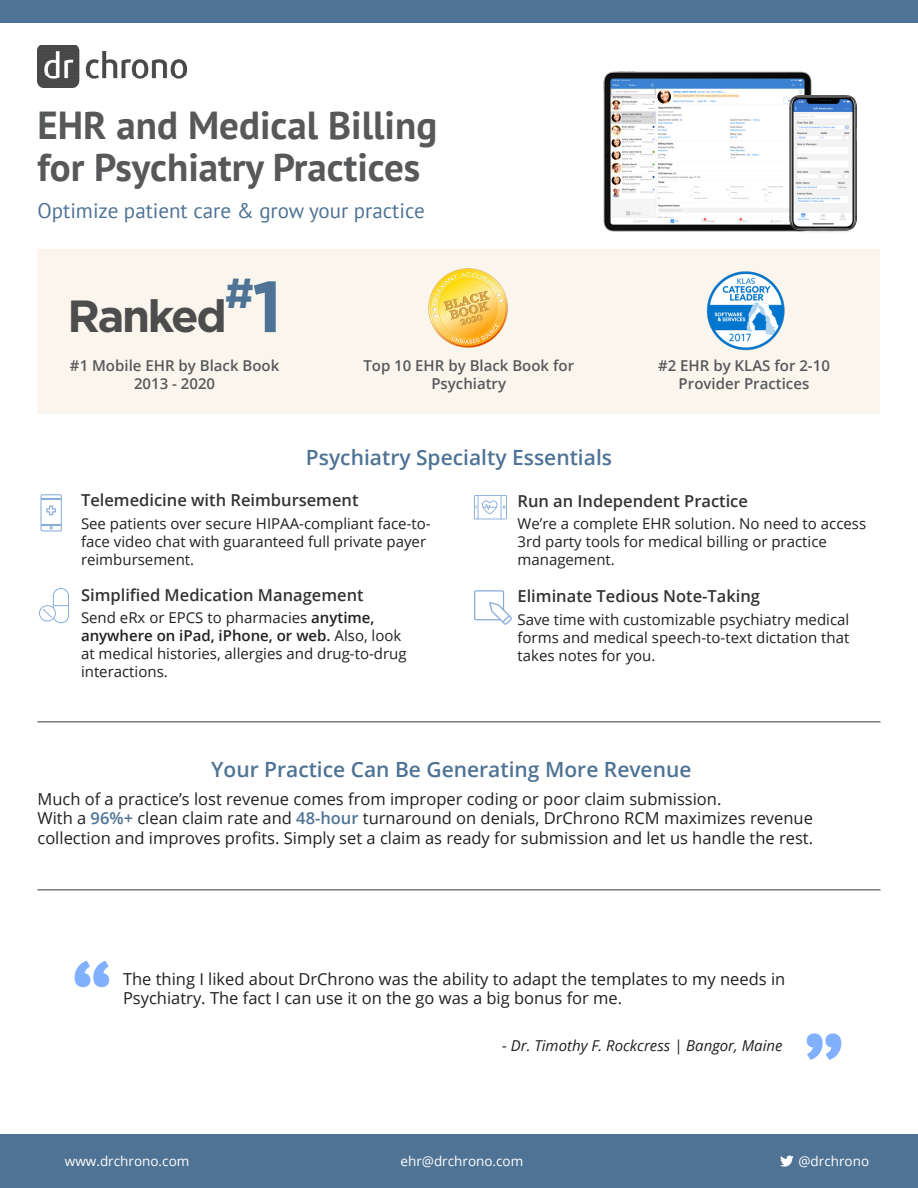
<style>
.page{position:relative;width:918px;height:1188px;background:#fff}
.page>*{position:absolute;margin:0;border:0;box-sizing:border-box;transform-origin:0 0}
.headline{font:700 108px "PT Sans";color:#80b0fe}
.t1{font:700 45px "Gotham";letter-spacing:-.05em;color:#4d4d4d}
.t2{font:700 42px "Gotham";color:#4f7395}
.t3{font:700 39px "PT Sans";color:#57585a}
.t4{font:600 21px "Open Sans";color:#4f7395}
.t5{font:21px "PT Sans";color:#4f7395}
.body{font:16.5px/19.8px "Open Sans";color:#231f20}
.headline-2{font:16.5px/19.8px "Open Sans";color:#231f20}
.t6{font:600 16.5px "Open Sans";color:#323332}
.body-2{font:15px/18px "Open Sans";color:#231f20}
.headline-3{font:600 15px/18px "Open Sans";color:#57585a;text-align:center}
.headline-4{font:italic 15px "Open Sans";color:#231f20}
.headline-5{font:13.5px "Open Sans";color:#fff}
.s1{font-size:72px}
.s2{font-weight:600}
.s3{font-weight:600;color:#4f7395}
</style>
<div class="page">
<div style="left:38px;top:249px;width:842px;height:165px;background:#faf6ed"></div>
<img style="left:707px;top:271px;width:78px;height:80px">
<hr style="left:38px;top:722px;width:842px;height:1px;background:#3b3532">
<svg style="left:474px;top:590px;width:38px;height:35px"></svg>
<hr style="left:38px;top:890px;width:842px;height:1px;background:#3b3532">
<svg style="left:39px;top:588px;width:30px;height:35px"></svg>
<svg style="left:40px;top:494px;width:22px;height:37px"></svg>
<svg style="left:474px;top:495px;width:33px;height:24px"></svg>
<img style="left:38px;top:45px;width:149px;height:42px">
<div style="left:0;top:0;width:918px;height:23px;background:#4f7395"></div>
<img style="left:428px;top:268px;width:80px;height:80px">
<div style="left:0;top:1134px;width:918px;height:54px;background:#4f7395"></div>
<svg style="left:780px;top:1156px;width:14px;height:11px"></svg>
<img style="left:603px;top:71px;width:209px;height:161px">
<img style="left:789px;top:95px;width:67px;height:137px">
<p class="t3" style="left:38px;top:99px;width:401px">EHR and Medical Billing</p>
<p class="t3" style="left:38px;top:141px;width:384px">for Psychiatry Practices</p>
<p class="t5" style="left:38px;top:197px;width:389px">Optimize patient care &amp; grow your practice</p>
<p class="t2" style="left:225px;top:265px;width:59px">#<span class="s1">1</span></p>
<p class="t1" style="left:68px;top:286px;width:161px">Ranked</p>
<p class="headline-3" style="left:70px;top:357px;width:211px">#1 Mobile EHR by Black Book</p>
<p class="headline-3" style="left:134px;top:375px;width:83px">2013 - 2020</p>
<p class="headline-3" style="left:363px;top:357px;width:212px">Top 10 EHR by Black Book for<br>Psychiatry</p>
<p class="headline-3" style="left:658px;top:357px;width:173px">#2 EHR by KLAS for 2-10<br>Provider Practices</p>
<p class="t4" style="left:306px;top:443px;width:308px">Psychiatry Specialty Essentials</p>
<p class="t6" style="left:81px;top:489px;width:279px">Telemedicine with Reimbursement</p>
<p class="body-2" style="left:81px;top:514px;width:351px">See patients over secure HIPAA-compliant face-to&shy;face video chat with guaranteed full private payer reimbursement.</p>
<p class="t6" style="left:81px;top:583px;width:284px">Simplified Medication Management</p>
<p class="body-2" style="left:81px;top:609px;width:327px">Send eRx or EPCS to pharmacies <span class="s2">anytime, anywhere on iPad, iPhone, or web.</span> Also, look at medical histories, allergies and drug-to-drug interactions.</p>
<p class="t6" style="left:518px;top:490px;width:232px">Run an Independent Practice</p>
<p class="body-2" style="left:518px;top:514px;width:350px">We’re a complete EHR solution. No need to access<br>3rd party tools for medical billing or practice management.</p>
<p class="t6" style="left:518px;top:585px;width:244px">Eliminate Tedious Note-Taking</p>
<p class="body-2" style="left:518px;top:610px;width:333px;text-align:justify">Save time with customizable psychiatry medical forms and medical speech-to-text dictation that takes notes for you.</p>
<p class="t4" style="left:211px;top:755px;width:482px">Your Practice Can Be Generating More Revenue</p>
<p class="body" style="left:38px;top:788px;width:685px">Much of a practice’s lost revenue comes from improper coding or poor claim submission.</p>
<p class="body" style="left:38px;top:808px;width:777px">With a <span class="s3">96%+</span> clean claim rate and <span class="s3">48-hour</span> turnaround on denials, DrChrono RCM maximizes revenue collection and improves profits. Simply set a claim as ready for submission and let us handle the rest.</p>
<p class="headline" style="left:70px;top:937px;width:44px">“</p>
<p class="headline-2" style="left:123px;top:968px;width:664px">The thing I liked about DrChrono was the ability to adapt the templates to my needs in<br>Psychiatry. The fact I can use it on the go was a big bonus for me.</p>
<p class="headline-4" style="left:502px;top:1035px;width:282px">- Dr. Timothy F. Rockcress | Bangor, Maine</p>
<p class="headline" style="left:803px;top:1000px;width:44px">”</p>
<p class="headline-5" style="left:65px;top:1152px;width:126px">www.drchrono.com</p>
<p class="headline-5" style="left:400px;top:1152px;width:124px">ehr@drchrono.com</p>
<p class="headline-5" style="left:798px;top:1152px;width:72px">@drchrono</p>
</div>
